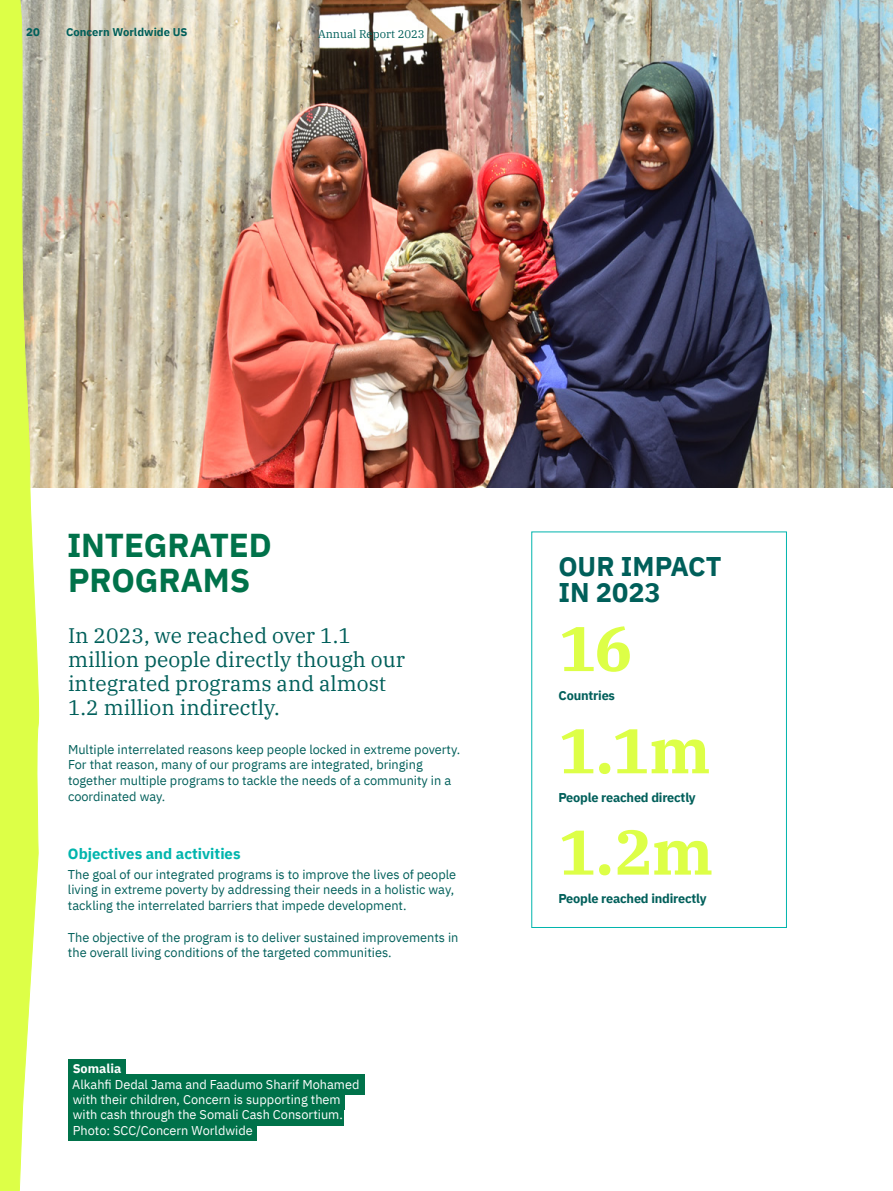
<style>
.page{position:relative;width:893px;height:1191px;background:#fff}
.page>*{position:absolute;margin:0;border:0;box-sizing:border-box;transform-origin:0 0}
.t1{font:700 63px "IBM Plex Serif";color:#ddff47}
.t2{font:700 33px/34.5px "IBM Plex Sans";letter-spacing:-.005em;color:#00724a}
.t3{font:700 27px/25.5px "IBM Plex Sans";color:#005f5a}
.t4{font:21px/24px "IBM Plex Serif";color:#005f5a}
.t5{font:700 15px "IBM Plex Sans";color:#00b5ad}
.t6{font:12.75px/15.8px "IBM Plex Sans";color:#005f5a}
.t7{font:12.75px/15.3px "IBM Plex Sans";color:#fff}
.t8{font:700 12.75px "IBM Plex Sans";letter-spacing:-.015em;color:#005f5a}
.t9{font:700 12.75px "IBM Plex Sans";color:#fff}
.t10{font:700 11.25px "IBM Plex Sans";color:#005f5a}
.t11{font:11.25px "IBM Plex Serif";color:#005f5a}
</style>
<div class="page">
<img style="left:41px;top:0;width:851px;height:487px">
<div style="left:68px;top:1059px;width:57px;height:20px;background:#00724a"></div>
<div style="left:68px;top:1074px;width:296px;height:20px;background:#00724a"></div>
<div style="left:68px;top:1089px;width:276px;height:20px;background:#00724a"></div>
<div style="left:68px;top:1104px;width:276px;height:21px;background:#00724a"></div>
<div style="left:68px;top:1120px;width:188px;height:20px;background:#00724a"></div>
<div style="left:531px;top:531px;width:256px;height:396px;border:1px solid #00b5ad"></div>
<svg style="left:0;top:0;width:41px;height:1191px;background:#dbf26c"></svg>
<hr style="left:892px;top:0;width:1px;height:1191px;background:#474c55">
<p class="t10" style="left:26px;top:23px;width:15px">20</p>
<p class="t10" style="left:66px;top:23px;width:123px">Concern Worldwide US</p>
<p class="t11" style="left:318px;top:25px;width:108px">Annual Report 2023</p>
<h2 class="t2" style="left:67px;top:526px;width:206px">INTEGRATED<br>PROGRAMS</h2>
<h3 class="t4" style="left:68px;top:621px;width:338px">In 2023, we reached over 1.1 million people directly though our integrated programs and almost<br>1.2 million indirectly.</h3>
<p class="t6" style="left:68px;top:740px;width:394px">Multiple interrelated reasons keep people locked in extreme poverty.<br>For that reason, many of our programs are integrated, bringing together multiple programs to tackle the needs of a community in a coordinated way.</p>
<p class="t5" style="left:68px;top:841px;width:174px">Objectives and activities</p>
<p class="t6" style="left:68px;top:865px;width:390px">The goal of our integrated programs is to improve the lives of people living in extreme poverty by addressing their needs in a holistic way, tackling the interrelated barriers that impede development.</p>
<p class="t6" style="left:68px;top:928px;width:392px">The objective of the program is to deliver sustained improvements in the overall living conditions of the targeted communities.</p>
<p class="t9" style="left:73px;top:1058px;width:50px">Somalia</p>
<p class="t7" style="left:72px;top:1075px;width:289px">Alkahfi Dedal Jama and Faadumo Sharif Mohamed with their children, Concern is supporting them with cash through the Somali Cash Consortium.<br>Photo: SCC/Concern Worldwide</p>
<h3 class="t3" style="left:558px;top:551px;width:165px">OUR IMPACT<br>IN 2023</h3>
<h1 class="t1" style="left:559px;top:598px;width:75px">16</h1>
<p class="t8" style="left:559px;top:685px;width:58px">Countries</p>
<h1 class="t1" style="left:558px;top:701px;width:154px">1.1m</h1>
<p class="t8" style="left:558px;top:787px;width:139px">People reached directly</p>
<h1 class="t1" style="left:558px;top:802px;width:156px">1.2m</h1>
<p class="t8" style="left:558px;top:888px;width:150px">People reached indirectly</p>
</div>
